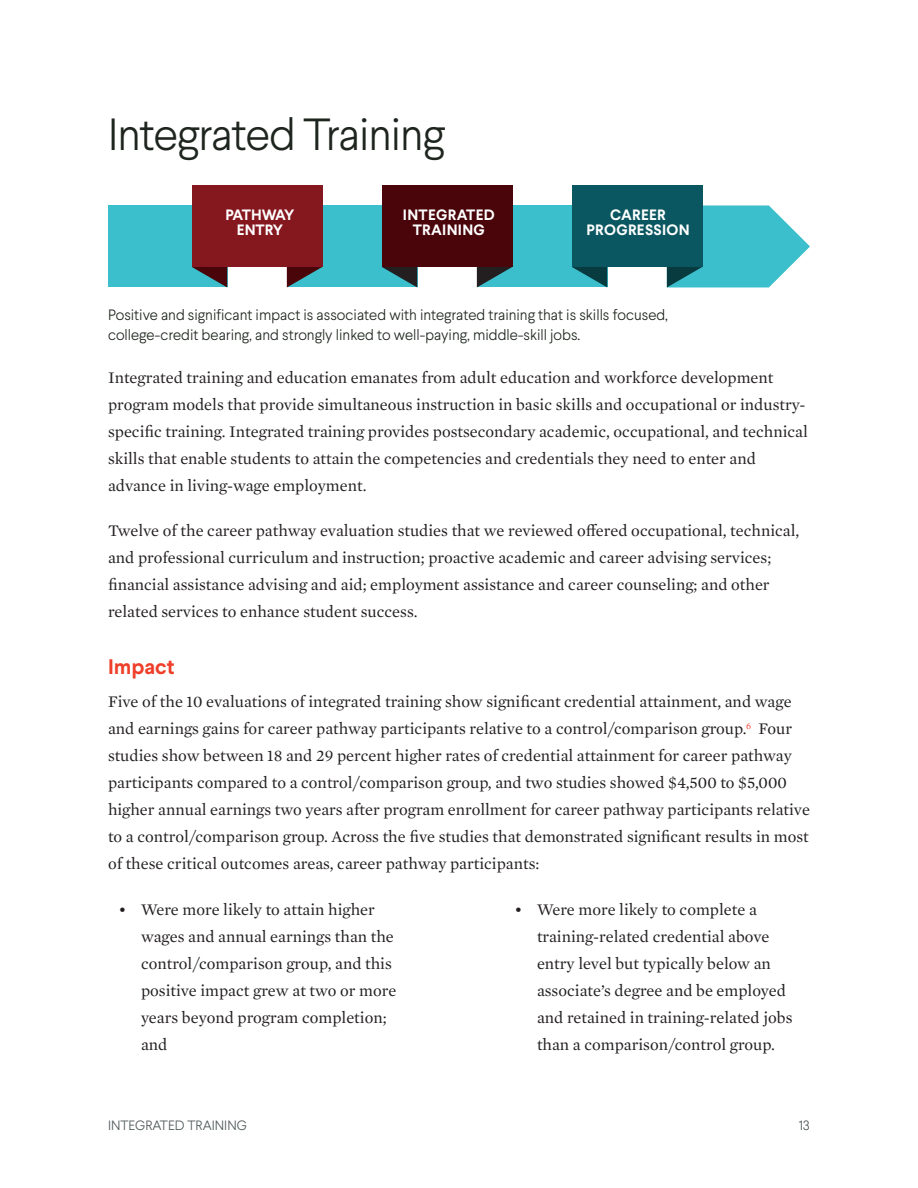
<style>
.page{position:relative;width:918px;height:1188px;background:#fff}
.page>*{position:absolute;margin:0;border:0;box-sizing:border-box;transform-origin:0 0}
.t1{font:300 45px "Larsseit";letter-spacing:-.02em;color:#1e251e}
.Heading_2{font:700 21px "Larsseit";color:#ef3e29}
.t2{font:16.5px/27px "Mercury Text G1";color:#231f20}
.Sidebar_-_Body{font:300 15px/19.5px "Larsseit";color:#1e251e}
.t3{font:700 15px/15px "Larsseit";letter-spacing:.02em;color:#fff;text-align:center}
.t4{font:700 15px/15px "Larsseit";letter-spacing:-.025em;color:#fff;text-align:center}
.t5{font:300 13.5px "Larsseit";color:#4e5758}
</style>
<div class="page">
<div style="left:477px;top:205px;width:130px;height:82px;background:#3bbfcc"></div>
<div style="left:572px;top:185px;width:130px;height:82px;background:#0a5761"></div>
<svg style="left:572px;top:267px;width:35px;height:20px"></svg>
<svg style="left:667px;top:205px;width:143px;height:82px"></svg>
<div style="left:287px;top:205px;width:130px;height:82px;background:#3bbfcc"></div>
<div style="left:108px;top:205px;width:119px;height:82px;background:#3bbfcc"></div>
<div style="left:192px;top:185px;width:130px;height:82px;background:#85171f"></div>
<svg style="left:192px;top:267px;width:35px;height:20px"></svg>
<svg style="left:287px;top:267px;width:35px;height:20px"></svg>
<div style="left:382px;top:185px;width:130px;height:82px;background:#4a050a"></div>
<svg style="left:382px;top:267px;width:35px;height:20px"></svg>
<svg style="left:477px;top:267px;width:35px;height:20px"></svg>
<p class="t1" style="left:108px;top:105px;width:338px">Integrated Training</p>
<p class="t4" style="left:226px;top:208px;width:70px">PATHWAY<br>ENTRY</p>
<p class="t3" style="left:403px;top:208px;width:93px">INTEGRATED<br>TRAINING</p>
<p class="t3" style="left:586px;top:208px;width:105px">CAREER<br>PROGRESSION</p>
<p class="Sidebar_-_Body" style="left:108px;top:305px;width:562px">Positive and significant impact is associated with integrated training that is skills focused, college-credit bearing, and strongly linked to well-paying, middle-skill jobs.</p>
<p class="t2" style="left:108px;top:364px;width:701px">Integrated training and education emanates from adult education and workforce development program models that provide simultaneous instruction in basic skills and occupational or industry&shy;specific training. Integrated training provides postsecondary academic, occupational, and technical skills that enable students to attain the competencies and credentials they need to enter and advance in living-wage employment.</p>
<p class="t2" style="left:108px;top:517px;width:693px">Twelve of the career pathway evaluation studies that we reviewed offered occupational, technical, and professional curriculum and instruction; proactive academic and career advising services; financial assistance advising and aid; employment assistance and career counseling; and other related services to enhance student success.</p>
<p class="Heading_2" style="left:108px;top:653px;width:68px">Impact</p>
<p class="t2" style="left:108px;top:688px;width:704px">Five of the 10 evaluations of integrated training show significant credential attainment, and wage and earnings gains for career pathway participants relative to a control/comparison group.<sup>6</sup> Four studies show between 18 and 29 percent higher rates of credential attainment for career pathway participants compared to a control/comparison group, and two studies showed $4,500 to $5,000 higher annual earnings two years after program enrollment for career pathway participants relative to a control/comparison group. Across the five studies that demonstrated significant results in most of these critical outcomes areas, career pathway participants:</p>
<p class="t2" style="left:141px;top:895px;width:257px;text-indent:-22px">• Were more likely to attain higher wages and annual earnings than the control/comparison group, and this positive impact grew at two or more years beyond program completion; and</p>
<p class="t2" style="left:537px;top:895px;width:257px;text-indent:-22px">• Were more likely to complete a training-related credential above entry level but typically below an associate’s degree and be employed and retained in training-related jobs than a comparison/control group.</p>
<p class="t5" style="left:108px;top:1117px;width:140px">INTEGRATED TRAINING</p>
<p class="t5" style="left:799px;top:1117px;width:13px">13</p>
</div>
